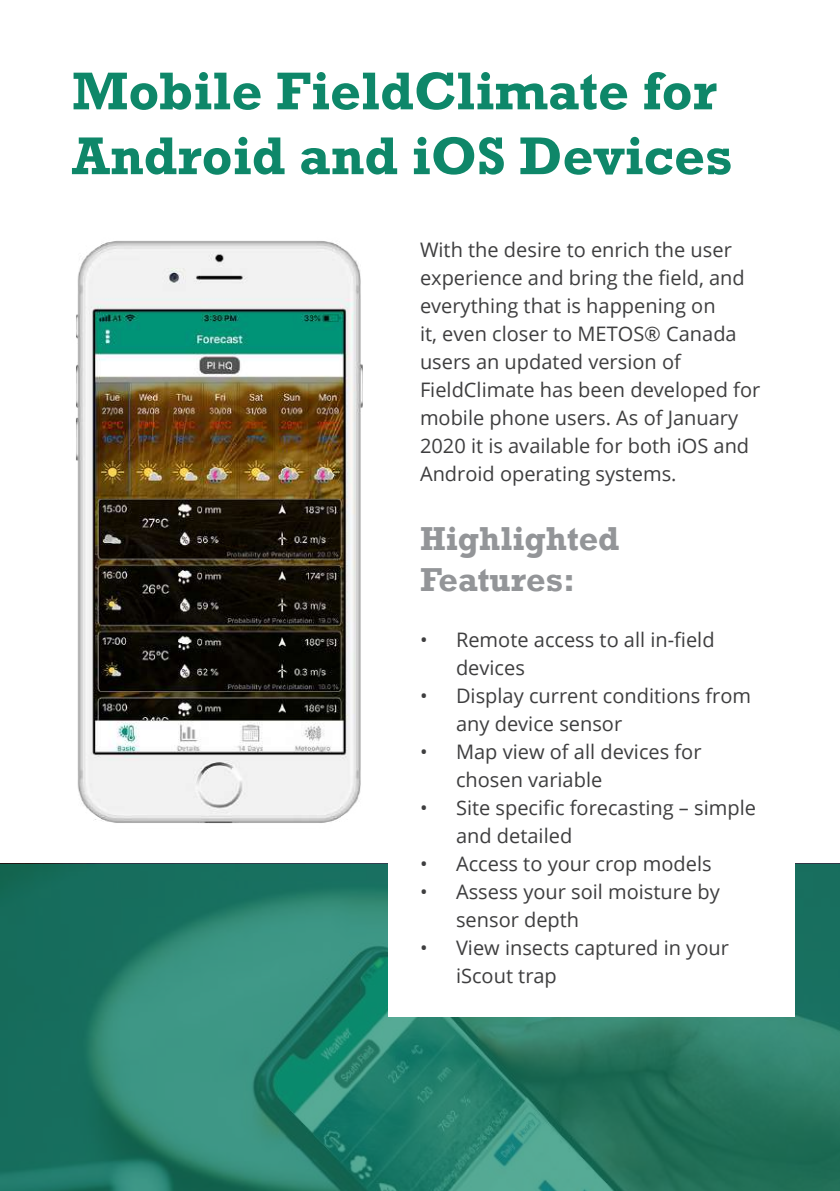
<style>
.page{position:relative;width:840px;height:1191px;background:#fff}
.page>*{position:absolute;margin:0;border:0;box-sizing:border-box;transform-origin:0 0}
.t1{font:700 54px/64.8px "Rockwell";color:#0e8769}
.t2{font:700 34px/40.8px "Rockwell";color:#939598}
.t3{font:20px/28px "Open Sans";color:#3e3e3f}
</style>
<div class="page">
<img style="left:76px;top:241px;width:287px;height:582px">
<svg style="left:0;top:864px;width:839px;height:327px;background:#277e6a"></svg>
<div style="left:388px;top:840px;width:406px;height:177px;background:#fff"></div>
<h1 class="t1" style="left:72px;top:59px;width:661px">Mobile FieldClimate for<br>Android and iOS Devices</h1>
<p class="t3" style="left:420px;top:235px;width:342px">With the desire to enrich the user experience and bring the field, and everything that is happening on<br>it, even closer to METOS® Canada users an updated version of<br>FieldClimate has been developed for mobile phone users. As of January<br>2020 it is available for both iOS and<br>Android operating systems.</p>
<h2 class="t2" style="left:420px;top:518px;width:201px">Highlighted<br>Features:</h2>
<p class="t3" style="left:456px;top:625px;width:260px;text-indent:-36px">• Remote access to all in-field devices</p>
<p class="t3" style="left:456px;top:681px;width:296px;text-indent:-36px">• Display current conditions from any device sensor</p>
<p class="t3" style="left:456px;top:737px;width:247px;text-indent:-36px">• Map view of all devices for chosen variable</p>
<p class="t3" style="left:456px;top:793px;width:301px;text-indent:-36px">• Site specific forecasting – simple and detailed</p>
<p class="t3" style="left:420px;top:849px;width:293px">• Access to your crop models</p>
<p class="t3" style="left:456px;top:877px;width:265px;text-indent:-36px">• Assess your soil moisture by sensor depth</p>
<p class="t3" style="left:456px;top:933px;width:274px;text-indent:-36px">• View insects captured in your iScout trap</p>
</div>
